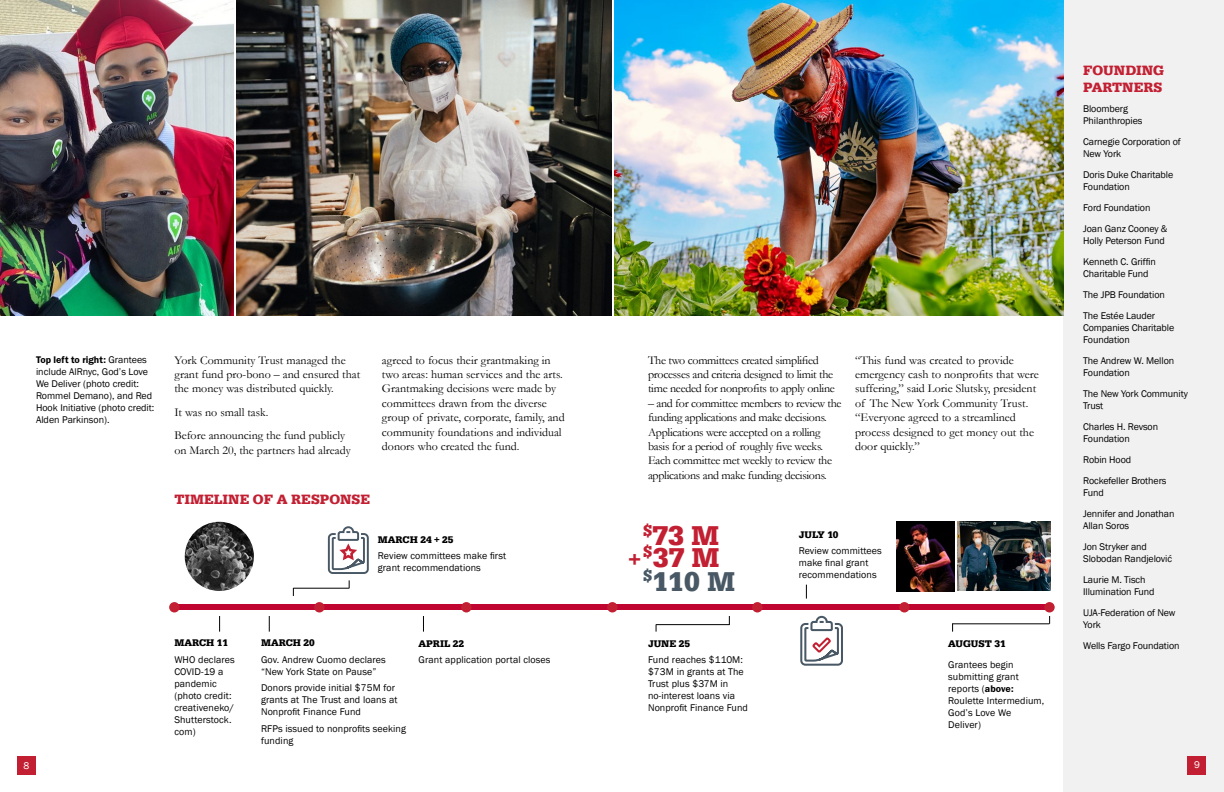
<style>
.page{position:relative;width:1224px;height:792px;background:#fff}
.page>*{position:absolute;margin:0;border:0;box-sizing:border-box;transform-origin:0 0}
.t1{font:700 28.2px "Serifa";color:#c22032}
.t2{font:700 28.2px "Serifa";color:#485865}
.Page_Subhead{font:700 14px/16.8px "Serifa";color:#c22032}
.Body_Copy{font:12px/14.4px "Garamond";color:#000}
.Body_Copy-2{font:12px/14.4px "Garamond";letter-spacing:-.025em;color:#000}
.Photo_Cutlines_Book{font:10px/12px "Franklin Gothic";letter-spacing:.01em;color:#000}
.Committee_Partner_Si{font:10px/12px "Franklin Gothic";letter-spacing:-.01em;color:#000}
.t3{font:700 10px "Serifa";color:#000}
.t4{font:10px "Franklin Gothic";color:#fff}
.s1{font-family:"Franklin Gothic URW Dem"}
.s2{font-size:22.3px}
</style>
<div class="page">
<div style="left:1063px;top:0;width:161px;height:792px;background:#f1f1f2"></div>
<img style="left:615px;top:0;width:448px;height:315px">
<img style="left:0;top:0;width:233px;height:315px">
<img style="left:237px;top:0;width:375px;height:315px">
<img style="left:958px;top:522px;width:92px;height:68px">
<svg style="left:800px;top:615px;width:43px;height:51px"></svg>
<img style="left:185px;top:522px;width:69px;height:69px;border-radius:35px">
<img style="left:896px;top:522px;width:59px;height:69px">
<div style="left:174px;top:604px;width:875px;height:6px;background:#c00630"></div>
<div style="left:169px;top:602px;width:11px;height:10px;background:#c22032;border-radius:50%"></div>
<div style="left:1044px;top:602px;width:11px;height:10px;background:#c22032;border-radius:50%"></div>
<div style="left:314px;top:602px;width:11px;height:10px;background:#c22032;border-radius:50%"></div>
<div style="left:461px;top:602px;width:11px;height:10px;background:#c22032;border-radius:50%"></div>
<div style="left:607px;top:602px;width:11px;height:10px;background:#c22032;border-radius:50%"></div>
<div style="left:752px;top:602px;width:11px;height:10px;background:#c22032;border-radius:50%"></div>
<div style="left:899px;top:602px;width:11px;height:10px;background:#c22032;border-radius:50%"></div>
<svg style="left:219px;top:616px;width:1px;height:16px"></svg>
<svg style="left:269px;top:616px;width:1px;height:16px"></svg>
<hr style="left:293px;top:588px;width:56px;height:1px;background:#000">
<svg style="left:423px;top:616px;width:1px;height:16px"></svg>
<svg style="left:327px;top:526px;width:42px;height:62px"></svg>
<hr style="left:656px;top:624px;width:74px;height:1px;background:#000">
<svg style="left:806px;top:585px;width:1px;height:14px"></svg>
<hr style="left:952px;top:624px;width:97px;height:1px;background:#000">
<div style="left:1188px;top:756px;width:18px;height:19px;background:#c22032"></div>
<div style="left:17px;top:756px;width:19px;height:19px;background:#c22032"></div>
<p class="Photo_Cutlines_Book" style="left:36px;top:354px;width:120px"><span class="s1">Top left to right:</span> Grantees include AlRnyc, God’s Love<br>We Deliver (photo credit:<br>Rommel Demano), and Red<br>Hook Initiative (photo credit:<br>Alden Parkinson).</p>
<p class="Body_Copy" style="left:174px;top:352px;width:187px">York Community Trust managed the grant fund pro-bono – and ensured that the money was distributed quickly.</p>
<p class="Body_Copy" style="left:174px;top:405px;width:96px">It was no small task.</p>
<p class="Body_Copy" style="left:174px;top:428px;width:178px">Before announcing the fund publicly on March 20, the partners had already</p>
<h2 class="Page_Subhead" style="left:174px;top:491px;width:197px">TIMELINE OF A RESPONSE</h2>
<p class="Body_Copy" style="left:382px;top:352px;width:184px">agreed to focus their grantmaking in two areas: human services and the arts.<br>Grantmaking decisions were made by committees drawn from the diverse group of private, corporate, family, and community foundations and individual donors who created the fund.</p>
<p class="Body_Copy-2" style="left:648px;top:352px;width:188px">The two committees created simplified processes and criteria designed to limit the time needed for nonprofits to apply online</p>
<p class="Body_Copy-2" style="left:648px;top:396px;width:195px">– and for committee members to review the funding applications and make decisions.<br>Applications were accepted on a rolling basis for a period of roughly five weeks.<br>Each committee met weekly to review the applications and make funding decisions.</p>
<p class="Body_Copy" style="left:855px;top:352px;width:185px">“This fund was created to provide emergency cash to nonprofits that were suffering,” said Lorie Slutsky, president of The New York Community Trust. “Everyone agreed to a streamlined process designed to get money out the door quickly.”</p>
<p class="t3" style="left:378px;top:534px;width:77px">MARCH 24 + 25</p>
<p class="Photo_Cutlines_Book" style="left:378px;top:550px;width:130px">Review committees make first grant recommendations</p>
<p class="t1" style="left:643px;top:519px;width:78px"><sup>$</sup>73 M</p>
<p class="t1" style="left:628px;top:541px;width:93px"><span class="s2">+</span><sup>$</sup>37 M</p>
<p class="t2" style="left:643px;top:564px;width:93px"><sup>$</sup>110 M</p>
<p class="t3" style="left:799px;top:529px;width:41px">JULY 10</p>
<p class="Photo_Cutlines_Book" style="left:799px;top:545px;width:85px">Review committees make final grant recommendations</p>
<p class="t3" style="left:174px;top:637px;width:55px">MARCH 11</p>
<p class="Photo_Cutlines_Book" style="left:174px;top:654px;width:62px">WHO declares<br>COVID-19 a pandemic (photo credit: creativeneko/<br>Shutterstock. com)</p>
<p class="t3" style="left:261px;top:637px;width:55px">MARCH 20</p>
<p class="Photo_Cutlines_Book" style="left:261px;top:654px;width:126px">Gov. Andrew Cuomo declares “New York State on Pause”</p>
<p class="Photo_Cutlines_Book" style="left:261px;top:682px;width:138px">Donors provide initial $75M for grants at The Trust and loans at<br>Nonprofit Finance Fund</p>
<p class="Photo_Cutlines_Book" style="left:261px;top:723px;width:147px">RFPs issued to nonprofits seeking funding</p>
<p class="t3" style="left:419px;top:637px;width:47px">APRIL 22</p>
<p class="Photo_Cutlines_Book" style="left:419px;top:654px;width:134px">Grant application portal closes</p>
<p class="t3" style="left:648px;top:638px;width:44px">JUNE 25</p>
<p class="Photo_Cutlines_Book" style="left:648px;top:654px;width:101px">Fund reaches $110M: $73M in grants at The<br>Trust plus $37M in no-interest loans via<br>Nonprofit Finance Fund</p>
<p class="t3" style="left:948px;top:638px;width:59px">AUGUST 31</p>
<p class="Photo_Cutlines_Book" style="left:948px;top:659px;width:98px">Grantees begin submitting grant reports (<span class="s1">above:<br></span>Roulette Intermedium,<br>God’s Love We<br>Deliver)</p>
<h2 class="Page_Subhead" style="left:1083px;top:62px;width:82px">FOUNDING<br>PARTNERS</h2>
<p class="Committee_Partner_Si" style="left:1083px;top:103px;width:61px">Bloomberg<br>Philanthropies</p>
<p class="Committee_Partner_Si" style="left:1083px;top:136px;width:99px">Carnegie Corporation of<br>New York</p>
<p class="Committee_Partner_Si" style="left:1083px;top:169px;width:92px">Doris Duke Charitable<br>Foundation</p>
<p class="Committee_Partner_Si" style="left:1083px;top:202px;width:69px">Ford Foundation</p>
<p class="Committee_Partner_Si" style="left:1083px;top:223px;width:86px">Joan Ganz Cooney &amp;<br>Holly Peterson Fund</p>
<p class="Committee_Partner_Si" style="left:1083px;top:256px;width:74px">Kenneth C. Griffin<br>Charitable Fund</p>
<p class="Committee_Partner_Si" style="left:1083px;top:289px;width:83px">The JPB Foundation</p>
<p class="Committee_Partner_Si" style="left:1083px;top:310px;width:93px">The Estée Lauder<br>Companies Charitable<br>Foundation</p>
<p class="Committee_Partner_Si" style="left:1083px;top:355px;width:93px">The Andrew W. Mellon<br>Foundation</p>
<p class="Committee_Partner_Si" style="left:1083px;top:388px;width:106px">The New York Community<br>Trust</p>
<p class="Committee_Partner_Si" style="left:1083px;top:421px;width:76px">Charles H. Revson<br>Foundation</p>
<p class="Committee_Partner_Si" style="left:1083px;top:454px;width:50px">Robin Hood</p>
<p class="Committee_Partner_Si" style="left:1083px;top:475px;width:85px">Rockefeller Brothers<br>Fund</p>
<p class="Committee_Partner_Si" style="left:1083px;top:508px;width:93px">Jennifer and Jonathan<br>Allan Soros</p>
<p class="Committee_Partner_Si" style="left:1083px;top:541px;width:90px">Jon Stryker and<br>Slobodan Randjelović</p>
<p class="Committee_Partner_Si" style="left:1083px;top:574px;width:73px">Laurie M. Tisch<br>Illumination Fund</p>
<p class="Committee_Partner_Si" style="left:1083px;top:607px;width:94px">UJA-Federation of New<br>York</p>
<p class="Committee_Partner_Si" style="left:1083px;top:640px;width:98px">Wells Fargo Foundation</p>
<p class="t4" style="left:24px;top:759px;width:7px">8</p>
<p class="t4" style="left:1194px;top:759px;width:7px">9</p>
</div>
